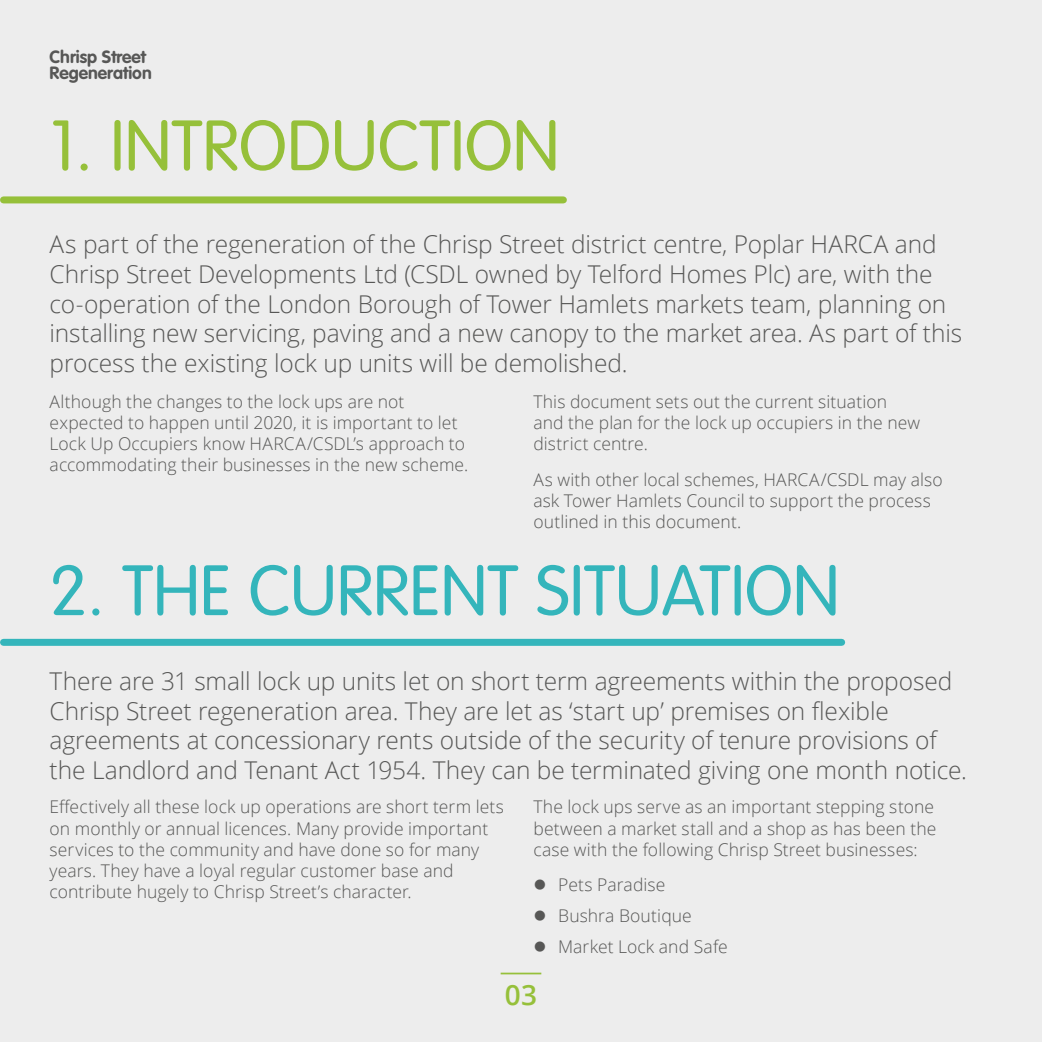
<style>
.page{position:relative;width:1042px;height:1042px;background:#ededed}
.page>*{position:absolute;margin:0;border:0;box-sizing:border-box;transform-origin:0 0}
.t1{font:300 70px "VAG Rounded";color:#34b5bb}
.t2{font:300 70px "VAG Rounded";color:#96c03a}
.t3{font:600 28px "Open Sans";color:#96c03a}
.t4{font:300 24.5px/29.8px "Open Sans";letter-spacing:-.005em;color:#575756}
.t5{font:300 17.5px/21px "Open Sans";letter-spacing:.005em;color:#575756}
.t6{font:700 17.5px/15.8px "VAG Rounded";color:#575756}
</style>
<div class="page">
<hr style="left:501px;top:972px;width:40px;height:2px;background:#96c03a">
<div style="left:4px;top:196px;width:559px;height:7px;background:#96c03a"></div>
<div style="left:3px;top:639px;width:838px;height:7px;background:#34b5bb"></div>
<p class="t6" style="left:50px;top:49px;width:104px">Chrisp Street<br>Regeneration</p>
<h1 class="t2" style="left:51px;top:106px;width:510px">1. INTRODUCTION</h1>
<p class="t4" style="left:50px;top:229px;width:914px">As part of the regeneration of the Chrisp Street district centre, Poplar HARCA and Chrisp Street Developments Ltd (CSDL owned by Telford Homes Plc) are, with the co-operation of the London Borough of Tower Hamlets markets team, planning on installing new servicing, paving and a new canopy to the market area. As part of this process the existing lock up units will be demolished.</p>
<p class="t5" style="left:50px;top:390px;width:420px">Although the changes to the lock ups are not expected to happen until 2020, it is important to let Lock Up Occupiers know HARCA/CSDL’s approach to accommodating their businesses in the new scheme.</p>
<p class="t5" style="left:533px;top:390px;width:388px">This document sets out the current situation and the plan for the lock up occupiers in the new district centre.</p>
<p class="t5" style="left:533px;top:468px;width:411px">As with other local schemes, HARCA/CSDL may also ask Tower Hamlets Council to support the process outlined in this document.</p>
<h1 class="t1" style="left:50px;top:550px;width:791px">2. THE CURRENT SITUATION</h1>
<p class="t4" style="left:50px;top:665px;width:919px">There are 31 small lock up units let on short term agreements within the proposed Chrisp Street regeneration area. They are let as ‘start up’ premises on flexible agreements at concessionary rents outside of the security of tenure provisions of the Landlord and Tenant Act 1954. They can be terminated giving one month notice.</p>
<p class="t5" style="left:50px;top:796px;width:456px">Effectively all these lock up operations are short term lets on monthly or annual licences. Many provide important services to the community and have done so for many years. They have a loyal regular customer base and contribute hugely to Chrisp Street’s character.</p>
<p class="t5" style="left:533px;top:796px;width:404px">The lock ups serve as an important stepping stone between a market stall and a shop as has been the case with the following Chrisp Street businesses:</p>
<p class="t5" style="left:533px;top:874px;width:134px">● Pets Paradise</p>
<p class="t5" style="left:533px;top:905px;width:160px">● Bushra Boutique</p>
<p class="t5" style="left:533px;top:936px;width:196px">● Market Lock and Safe</p>
<h2 class="t3" style="left:505px;top:976px;width:34px">03</h2>
</div>
